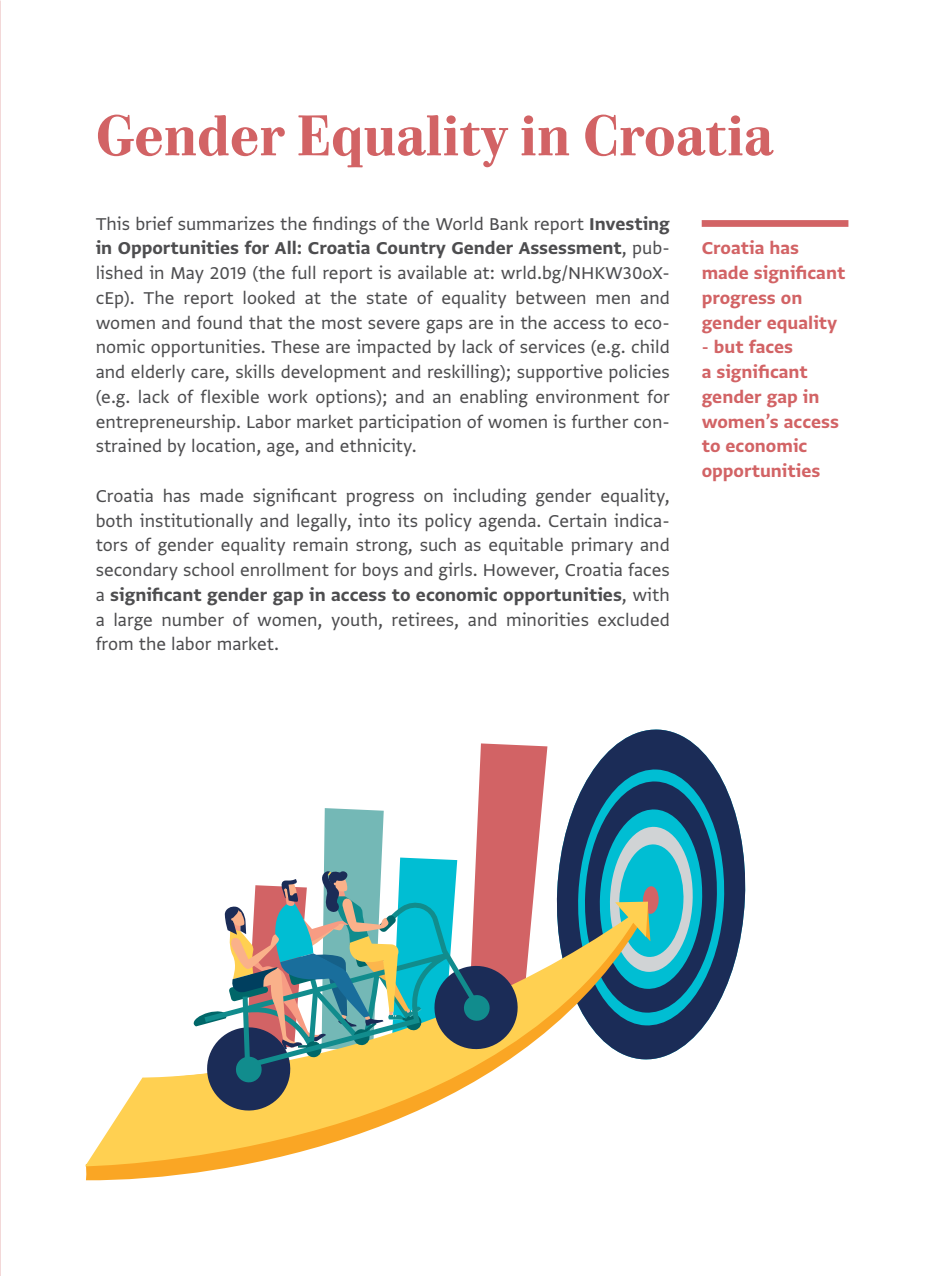
<style>
.page{position:relative;width:925px;height:1276px;background:#fff}
.page>*{position:absolute;margin:0;border:0;box-sizing:border-box;transform-origin:0 0}
.t1{font:54px "Parmigiano Caption Pro Bld";color:#d26365}
.t2{font:20.25px/24.8px "Greta Sans Std";color:#4d4d4f;text-align:justify}
.t3{font:20.25px/24.8px "Greta Sans Std Bld";color:#d26365}
.t4{font:20.25px "Greta Sans Std Bld";color:#4d4d4f}
.s1{font-family:"Greta Sans Std Bld"}
.s2{font-family:"Greta Sans Std"}
</style>
<div class="page">
<svg style="left:556px;top:729px;width:190px;height:331px"></svg>
<svg style="left:582px;top:780px;width:137px;height:234px;background:#267f9b"></svg>
<div style="left:635px;top:873px;width:31px;height:53px;background:#00bed3;border-radius:50%"></div>
<div style="left:642px;top:886px;width:17px;height:28px;background:#d26365;border-radius:50%"></div>
<svg style="left:86px;top:910px;width:564px;height:271px"></svg>
<svg style="left:85px;top:901px;width:563px;height:265px"></svg>
<svg style="left:193px;top:743px;width:354px;height:372px"></svg>
<div style="left:702px;top:220px;width:146px;height:7px;background:#d26365"></div>
<h1 class="t1" style="left:96px;top:94px;width:679px">Gender Equality in Croatia</h1>
<p class="t2" style="left:96px;top:211px;width:576px">This brief summarizes the findings of the World Bank report <span class="s1">Investing</span></p>
<p class="t4" style="left:96px;top:236px;width:576px">in Opportunities for All: Croatia Country Gender Assessment<span class="s2">, pub-</span></p>
<p class="t2" style="left:96px;top:260px;width:576px">lished in May 2019 (the full report is available at: wrld.bg/NHKW30oX&shy;cEp). The report looked at the state of equality between men and women and found that the most severe gaps are in the access to eco&shy;nomic opportunities. These are impacted by lack of services (e.g. child and elderly care, skills development and reskilling); supportive policies (e.g. lack of flexible work options); and an enabling environment for entrepreneurship. Labor market participation of women is further con&shy;strained by location, age, and ethnicity.</p>
<p class="t2" style="left:96px;top:483px;width:576px">Croatia has made significant progress on including gender equality, both institutionally and legally, into its policy agenda. Certain indica&shy;tors of gender equality remain strong, such as equitable primary and secondary school enrollment for boys and girls. However, Croatia faces</p>
<p class="t4" style="left:96px;top:583px;width:575px"><span class="s2">a</span> significant gender gap in access to economic opportunities<span class="s2">, with</span></p>
<p class="t2" style="left:96px;top:607px;width:576px">a large number of women, youth, retirees, and minorities excluded from the labor market.</p>
<p class="t3" style="left:702px;top:235px;width:145px">Croatia has made significant progress on gender equality</p>
<p class="t3" style="left:702px;top:334px;width:139px">- but faces<br>a significant gender gap in women’s access to economic opportunities</p>
</div>
